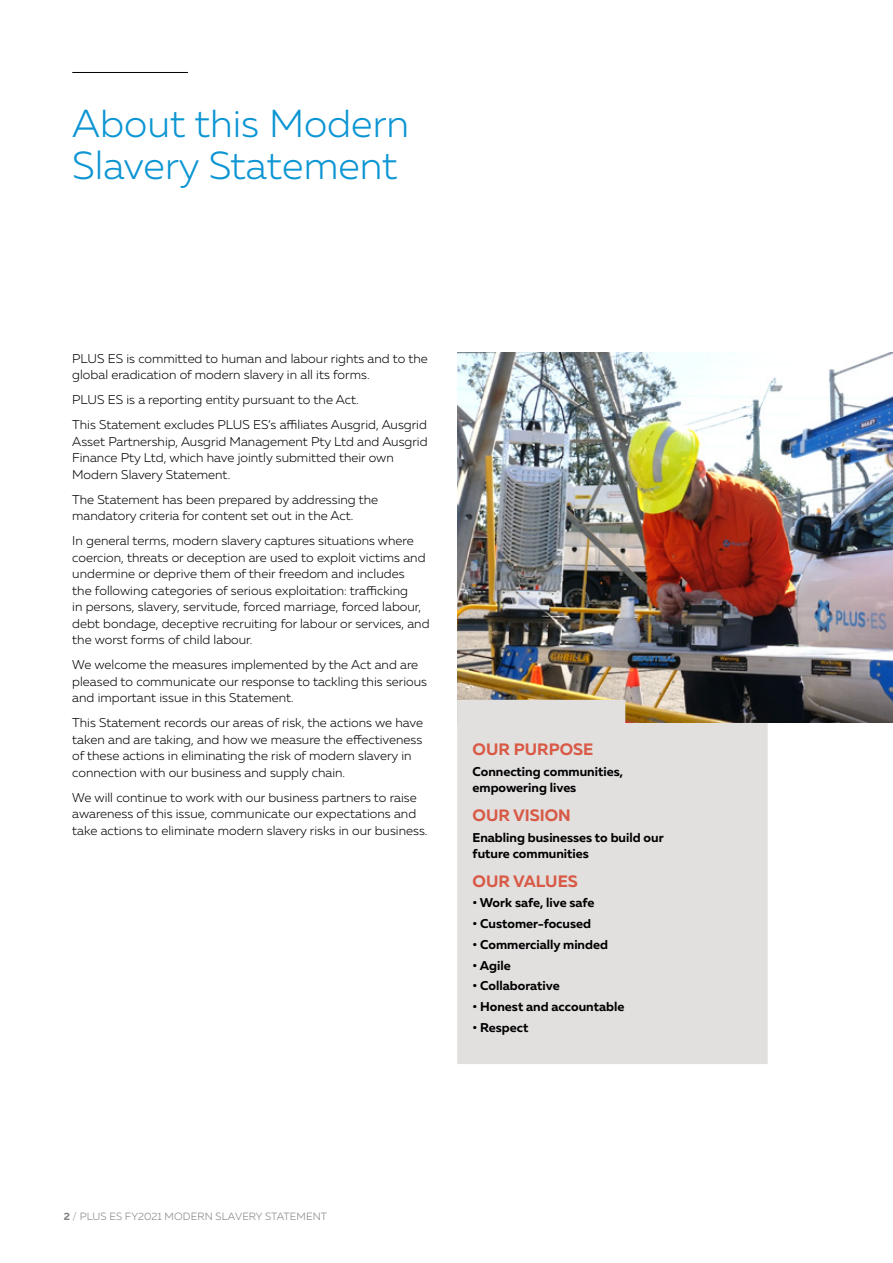
<style>
.page{position:relative;width:893px;height:1263px;background:#fff}
.page>*{position:absolute;margin:0;border:0;box-sizing:border-box;transform-origin:0 0}
.t1{font:300 39px/42px "Muller";color:#0c95d3}
.t2{font:700 16.5px "Muller";color:#d85a46}
.t3{font:300 12.75px/16.5px "Muller";color:#000}
.t4{font:700 12.75px/16.5px "Muller";color:#000}
.t5{font:300 10.5px "Muller";letter-spacing:.01em;color:#808285}
.s1{font-weight:700}
</style>
<div class="page">
<img style="left:457px;top:353px;width:436px;height:370px">
<div style="left:457px;top:700px;width:311px;height:364px;background:#e2e0df"></div>
<hr style="left:72px;top:72px;width:116px;height:1px;background:#000">
<h1 class="t1" style="left:72px;top:102px;width:338px">About this Modern<br>Slavery Statement</h1>
<p class="t3" style="left:72px;top:350px;width:357px">PLUS ES is committed to human and labour rights and to the global eradication of modern slavery in all its forms.</p>
<p class="t3" style="left:72px;top:387px;width:356px;line-height:25px">PLUS ES is a reporting entity pursuant to the Act.<br>This Statement excludes PLUS ES’s affiliates Ausgrid, Ausgrid</p>
<p class="t3" style="left:72px;top:433px;width:357px">Asset Partnership, Ausgrid Management Pty Ltd and Ausgrid<br>Finance Pty Ltd, which have jointly submitted their own<br>Modern Slavery Statement.</p>
<p class="t3" style="left:72px;top:491px;width:307px">The Statement has been prepared by addressing the mandatory criteria for content set out in the Act.</p>
<p class="t3" style="left:72px;top:533px;width:359px">In general terms, modern slavery captures situations where coercion, threats or deception are used to exploit victims and undermine or deprive them of their freedom and includes<br>the following categories of serious exploitation: trafficking<br>in persons, slavery, servitude, forced marriage, forced labour, debt bondage, deceptive recruiting for labour or services, and the worst forms of child labour.</p>
<p class="t3" style="left:72px;top:657px;width:356px">We welcome the measures implemented by the Act and are pleased to communicate our response to tackling this serious and important issue in this Statement.</p>
<p class="t3" style="left:72px;top:715px;width:352px">This Statement records our areas of risk, the actions we have taken and are taking, and how we measure the effectiveness of these actions in eliminating the risk of modern slavery in connection with our business and supply chain.</p>
<p class="t3" style="left:72px;top:789px;width:357px">We will continue to work with our business partners to raise awareness of this issue, communicate our expectations and take actions to eliminate modern slavery risks in our business.</p>
<p class="t2" style="left:472px;top:739px;width:122px">OUR PURPOSE</p>
<p class="t4" style="left:472px;top:763px;width:152px">Connecting communities, empowering lives</p>
<p class="t2" style="left:472px;top:805px;width:100px">OUR VISION</p>
<p class="t4" style="left:472px;top:829px;width:193px">Enabling businesses to build our future communities</p>
<p class="t2" style="left:472px;top:871px;width:107px">OUR VALUES</p>
<p class="t4" style="left:472px;top:895px;width:124px">• Work safe, live safe</p>
<p class="t4" style="left:472px;top:915px;width:120px">• Customer-focused</p>
<p class="t4" style="left:472px;top:936px;width:137px">• Commercially minded</p>
<p class="t4" style="left:472px;top:957px;width:40px">• Agile</p>
<p class="t4" style="left:472px;top:978px;width:89px">• Collaborative</p>
<p class="t4" style="left:472px;top:998px;width:153px">• Honest and accountable</p>
<p class="t4" style="left:472px;top:1019px;width:57px">• Respect</p>
<p class="t5" style="left:64px;top:1210px;width:265px"><span class="s1">2</span> / PLUS ES FY2021 MODERN SLAVERY STATEMENT</p>
</div>
